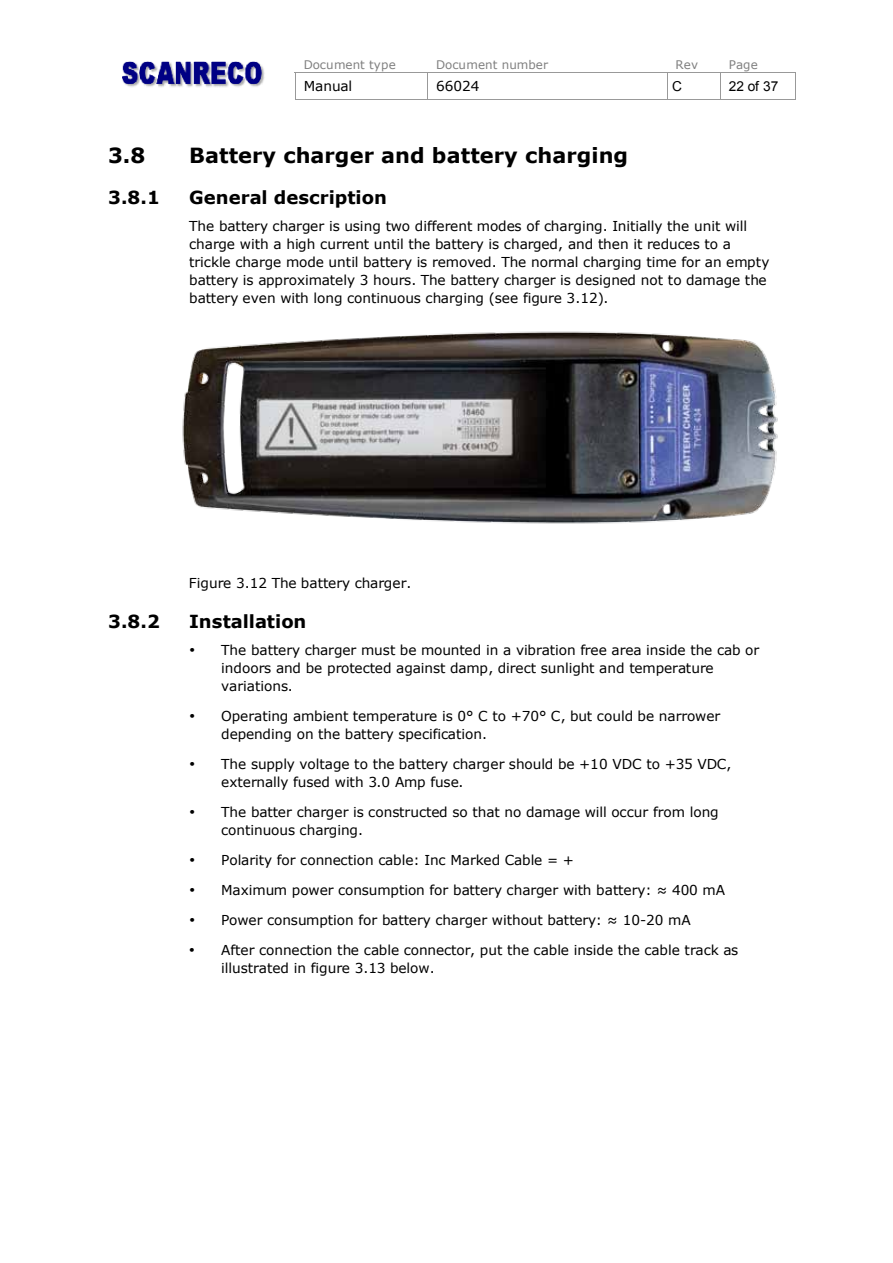
<style>
.page{position:relative;width:893px;height:1263px;background:#fff}
.page>*{position:absolute;margin:0;border:0;box-sizing:border-box;transform-origin:0 0}
.t1{font:700 20.85px "Verdana";letter-spacing:.005em;color:#000}
.t2{font:700 18px "Verdana";color:#000}
.t3{font:13.65px/18px "Verdana";color:#000}
.t4{font:13.65px "Arial";color:#000}
.t5{font:11.85px "Verdana";color:#808080}
</style>
<div class="page">
<hr style="left:295px;top:72px;width:132px;height:1px;background:#999">
<hr style="left:428px;top:72px;width:239px;height:1px;background:#999">
<hr style="left:668px;top:72px;width:52px;height:1px;background:#999">
<hr style="left:721px;top:72px;width:73px;height:1px;background:#999">
<svg style="left:295px;top:73px;width:1px;height:26px"></svg>
<hr style="left:295px;top:99px;width:133px;height:1px;background:#999">
<svg style="left:427px;top:72px;width:1px;height:27px"></svg>
<hr style="left:428px;top:99px;width:239px;height:1px;background:#999">
<svg style="left:667px;top:72px;width:1px;height:28px"></svg>
<hr style="left:668px;top:99px;width:53px;height:1px;background:#999">
<svg style="left:720px;top:72px;width:1px;height:27px"></svg>
<hr style="left:721px;top:99px;width:74px;height:1px;background:#999">
<svg style="left:794px;top:72px;width:2px;height:28px"></svg>
<img style="left:122px;top:61px;width:143px;height:26px">
<img style="left:182px;top:331px;width:596px;height:193px">
<p class="t5" style="left:304px;top:57px;width:94px">Document type</p>
<p class="t5" style="left:436px;top:57px;width:114px">Document number</p>
<p class="t5" style="left:676px;top:57px;width:24px">Rev</p>
<p class="t5" style="left:729px;top:57px;width:30px">Page</p>
<p class="t3" style="left:304px;top:76px;width:50px">Manual</p>
<p class="t3" style="left:436px;top:76px;width:45px">66024</p>
<p class="t4" style="left:672px;top:77px;width:11px">C</p>
<p class="t4" style="left:729px;top:77px;width:51px">22 of 37</p>
<h1 class="t1" style="left:108px;top:142px;width:39px">3.8</h1>
<h1 class="t1" style="left:189px;top:142px;width:440px">Battery charger and battery charging</h1>
<h2 class="t2" style="left:108px;top:186px;width:53px">3.8.1</h2>
<h2 class="t2" style="left:189px;top:186px;width:199px">General description</h2>
<p class="t3" style="left:189px;top:217px;width:582px">The battery charger is using two different modes of charging. Initially the unit will charge with a high current until the battery is charged, and then it reduces to a trickle charge mode until battery is removed. The normal charging time for an empty battery is approximately 3 hours. The battery charger is designed not to damage the battery even with long continuous charging (see figure 3.12).</p>
<p class="t3" style="left:189px;top:574px;width:224px">Figure 3.12 The battery charger.</p>
<h2 class="t2" style="left:108px;top:610px;width:53px">3.8.2</h2>
<h2 class="t2" style="left:189px;top:610px;width:119px">Installation</h2>
<p class="t3" style="left:221px;top:641px;width:540px;text-indent:-32px">• The battery charger must be mounted in a vibration free area inside the cab or indoors and be protected against damp, direct sunlight and temperature variations.</p>
<p class="t3" style="left:221px;top:706px;width:501px;text-indent:-32px">• Operating ambient temperature is 0° C to +70° C, but could be narrower depending on the battery specification.</p>
<p class="t3" style="left:221px;top:755px;width:512px;text-indent:-32px">• The supply voltage to the battery charger should be +10 VDC to +35 VDC, externally fused with 3.0 Amp fuse.</p>
<p class="t3" style="left:221px;top:803px;width:499px;text-indent:-32px">• The batter charger is constructed so that no damage will occur from long continuous charging.</p>
<p class="t3" style="left:189px;top:851px;width:387px">• Polarity for connection cable: Inc Marked Cable = +</p>
<p class="t3" style="left:189px;top:881px;width:538px">• Maximum power consumption for battery charger with battery: ≈ 400 mA</p>
<p class="t3" style="left:189px;top:911px;width:503px">• Power consumption for battery charger without battery: ≈ 10-20 mA</p>
<p class="t3" style="left:221px;top:940px;width:519px;text-indent:-32px">• After connection the cable connector, put the cable inside the cable track as illustrated in figure 3.13 below.</p>
</div>
